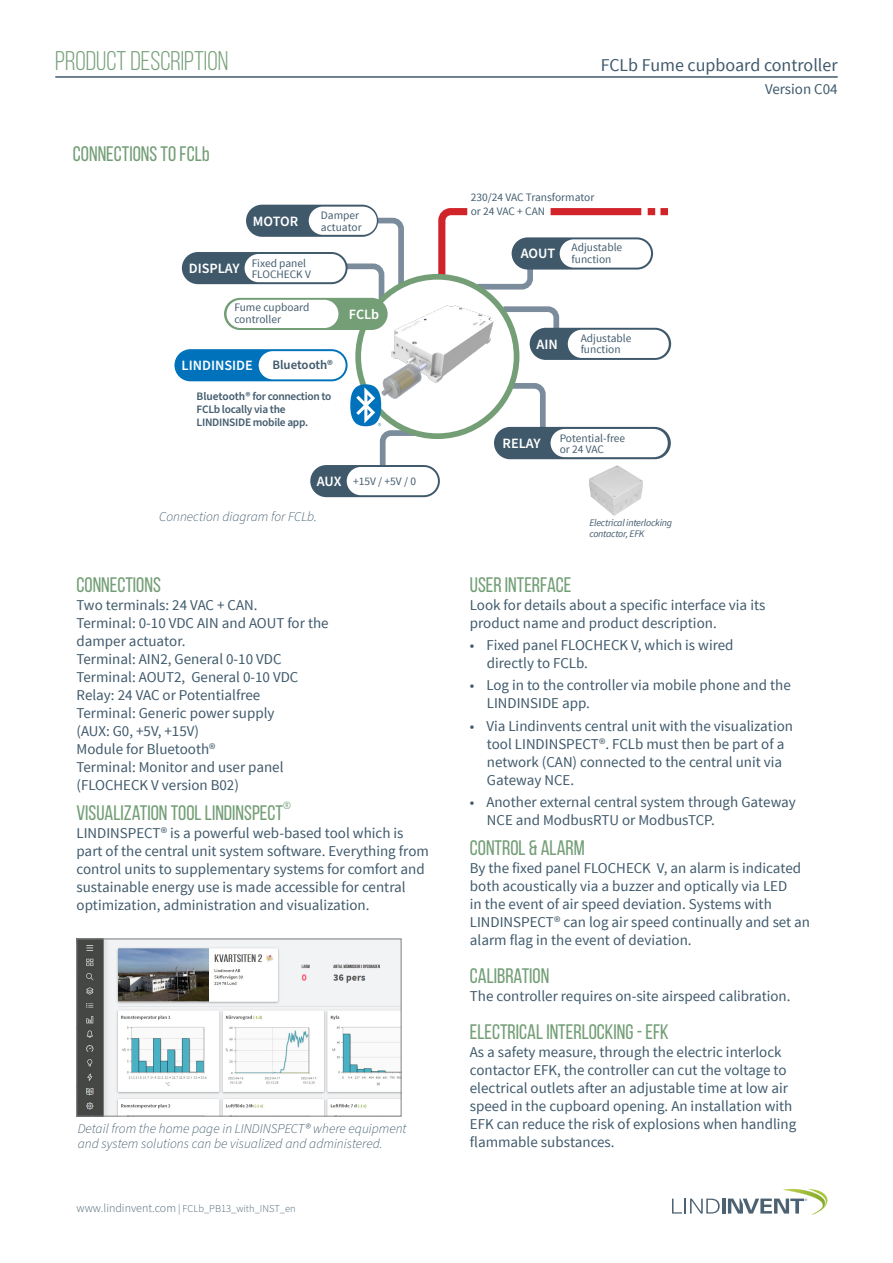
<style>
.page{position:relative;width:893px;height:1263px;background:#fff}
.page>*{position:absolute;margin:0;border:0;box-sizing:border-box;transform-origin:0 0}
.t1{font:27px "Bebas Neue";color:#77a17a}
.Rubrik_1{font:21px "Bebas Neue";color:#739e76}
.Brödtext{font:21px "Bebas Neue";color:#739e76}
.t2{font:18px "Source Sans Pro";color:#3f596b}
.Brödtext-2{font:15px/18px "Source Sans Pro";color:#3f596b}
.t3{font:600 14.25px "Source Sans Pro";color:#fff}
.bildtext{font:italic 300 13.5px/15px "Source Sans Pro";color:#3f596b}
.t4{font:600 12.9px "Source Sans Pro";color:#3f596b}
.t5{font:11.4px/11.4px "Source Sans Pro";color:#445d6f}
.t6{font:600 11.4px/12.9px "Source Sans Pro";letter-spacing:-.025em;color:#445d6f}
.t7{font:300 10.5px "Source Sans Pro";color:#445d6f}
.Rubrik_1-2{font:10.5px "Bebas Neue";color:#739e76}
.t8{font:italic 10.05px/11.4px "Source Sans Pro";letter-spacing:-.025em;color:#445d6f}
.t9{font:300 6.15px "Source Sans Pro";color:#4d6172}
.s1{font-family:"Bebas Neue Pro"}
.s2{color:#3f596b}
.s3{font-weight:600;font-size:14.25px;color:#fff}
.s4{font-size:12px}
</style>
<div class="page">
<svg style="left:672px;top:1198px;width:48px;height:15px"></svg>
<hr style="left:722px;top:1198px;width:3px;height:15px;background:#4c6172">
<svg style="left:728px;top:1189px;width:100px;height:26px"></svg>
<hr style="left:55px;top:76px;width:783px;height:2px;background:#3f596b">
<div style="left:174px;top:349px;width:174px;height:32px;background:#0072bc;border-radius:16px"></div>
<div style="left:259px;top:351px;width:87px;height:28px;background:#fff;border-radius:14px"></div>
<div style="left:224px;top:298px;width:164px;height:32px;background:#739e76;border-radius:16px"></div>
<div style="left:227px;top:300px;width:111px;height:28px;background:#fff;border-radius:14px"></div>
<svg style="left:498px;top:303px;width:64px;height:33px"></svg>
<svg style="left:505px;top:380px;width:43px;height:48px"></svg>
<svg style="left:332px;top:215px;width:75px;height:90px"></svg>
<svg style="left:438px;top:208px;width:95px;height:84px"></svg>
<div style="left:660px;top:208px;width:8px;height:7px;background:#d1232a"></div>
<div style="left:551px;top:208px;width:90px;height:7px;background:#d1232a"></div>
<div style="left:648px;top:208px;width:7px;height:7px;background:#d1232a"></div>
<img style="left:381px;top:303px;width:115px;height:81px">
<div style="left:355px;top:274px;width:164px;height:165px;border:6px solid #739e76;border-radius:50%"></div>
<svg style="left:350px;top:384px;width:71px;height:81px"></svg>
<img style="left:589px;top:465px;width:54px;height:51px">
<div style="left:494px;top:427px;width:177px;height:32px;background:#3f596b;border-radius:16px"></div>
<div style="left:551px;top:429px;width:117px;height:28px;background:#fff;border-radius:14px"></div>
<div style="left:530px;top:328px;width:141px;height:32px;background:#3f596b;border-radius:16px"></div>
<div style="left:568px;top:330px;width:101px;height:28px;background:#fff;border-radius:14px"></div>
<div style="left:512px;top:237px;width:141px;height:33px;background:#3f596b;border-radius:16px"></div>
<div style="left:560px;top:239px;width:91px;height:29px;background:#fff;border-radius:14px"></div>
<div style="left:246px;top:205px;width:132px;height:32px;background:#3f596b;border-radius:16px"></div>
<div style="left:309px;top:207px;width:68px;height:28px;background:#fff;border-radius:14px"></div>
<div style="left:182px;top:252px;width:166px;height:32px;background:#3f596b;border-radius:16px"></div>
<div style="left:245px;top:254px;width:101px;height:28px;background:#fff;border-radius:14px"></div>
<div style="left:310px;top:465px;width:130px;height:32px;background:#3f596b;border-radius:16px"></div>
<div style="left:347px;top:467px;width:91px;height:28px;background:#fff;border-radius:14px"></div>
<img style="left:79px;top:941px;width:320px;height:173px">
<div style="left:77px;top:939px;width:324px;height:177px;border:1px solid #808285"></div>
<h1 class="t1" style="left:55px;top:46px;width:174px">PRODUCT DESCRIPTION</h1>
<p class="Rubrik_1" style="left:73px;top:143px;width:138px">CONNECTIONS TO FCL<span class="s1">b</span></p>
<p class="t3" style="left:253px;top:212px;width:47px">MOTOR</p>
<p class="t5" style="left:321px;top:210px;width:40px">Damper</p>
<p class="t5" style="left:321px;top:221px;width:42px">actuator</p>
<p class="t3" style="left:189px;top:259px;width:52px">DISPLAY</p>
<p class="t5" style="left:252px;top:257px;width:61px">Fixed panel<br>FLOCHECK V</p>
<p class="t5" style="left:234px;top:302px;width:77px">Fume cupboard controller</p>
<p class="t3" style="left:349px;top:305px;width:32px">FCLb</p>
<p class="t3" style="left:182px;top:356px;width:73px">LINDINSIDE</p>
<p class="t4" style="left:272px;top:356px;width:62px">Bluetooth®</p>
<p class="t6" style="left:197px;top:390px;width:136px"><span class="s2">Bluetooth®</span> for connection to<br>FCLb locally via the<br>LINDINSIDE mobile app.</p>
<p class="t5" style="left:317px;top:476px;width:101px"><span class="s3">AUX</span> +15V / +5V / 0</p>
<p class="bildtext" style="left:159px;top:510px;width:159px">Connection diagram for FCLb.</p>
<p class="Rubrik_1" style="left:77px;top:573px;width:86px">CONNECTIONS</p>
<p class="Brödtext-2" style="left:77px;top:596px;width:254px">Two terminals: 24 VAC + CAN.<br>Terminal: 0-10 VDC AIN and AOUT for the damper actuator.<br>Terminal: AIN2, General 0-10 VDC<br>Terminal: AOUT2, General 0-10 VDC<br>Relay: 24 VAC or Potentialfree<br>Terminal: Generic power supply<br>(AUX: G0, +5V, +15V)<br>Module for Bluetooth®<br>Terminal: Monitor and user panel (FLOCHECK V version B02)</p>
<p class="Rubrik_1" style="left:77px;top:801px;width:208px">VISUALIZATION TOOL LINDINSPECT</p>
<p class="Rubrik_1-2" style="left:283px;top:800px;width:9px">®</p>
<p class="Brödtext-2" style="left:77px;top:824px;width:354px">LINDINSPECT® is a powerful web-based tool which is part of the central unit system software. Everything from control units to supplementary systems for comfort and sustainable energy use is made accessible for central optimization, administration and visualization.</p>
<p class="bildtext" style="left:78px;top:1121px;width:330px">Detail from the home page in LINDINSPECT® where equipment and system solutions can be visualized and administered.</p>
<p class="t7" style="left:77px;top:1201px;width:221px"><span class="s4">www.lindinvent.com</span> | FCLb_PB13_with_INST_en</p>
<p class="t2" style="left:601px;top:54px;width:238px">FCLb Fume cupboard controller</p>
<p class="Brödtext-2" style="left:765px;top:80px;width:74px">Version C04</p>
<p class="t5" style="left:471px;top:190px;width:125px;line-height:14.1px">230/24 VAC Transformator or 24 VAC + CAN</p>
<p class="t3" style="left:521px;top:243px;width:36px">AOUT</p>
<p class="t5" style="left:572px;top:242px;width:52px">Adjustable function</p>
<p class="t3" style="left:536px;top:335px;width:23px">AIN</p>
<p class="t5" style="left:581px;top:333px;width:52px">Adjustable function</p>
<p class="t3" style="left:502px;top:434px;width:40px">RELAY</p>
<p class="t5" style="left:560px;top:432px;width:67px">Potential-free or 24 VAC</p>
<p class="t8" style="left:589px;top:517px;width:84px">Electrical interlocking contactor, EFK</p>
<p class="Rubrik_1" style="left:470px;top:573px;width:103px">USER INTERFACE</p>
<p class="Brödtext-2" style="left:470px;top:596px;width:297px">Look for details about a specific interface via its product name and product description.</p>
<p class="Brödtext-2" style="left:487px;top:636px;width:248px;text-indent:-17px">• Fixed panel FLOCHECK V, which is wired directly to FCLb.</p>
<p class="Brödtext-2" style="left:487px;top:677px;width:305px;text-indent:-17px">• Log in to the controller via mobile phone and the<br>LINDINSIDE app.</p>
<p class="Brödtext-2" style="left:487px;top:717px;width:308px;text-indent:-17px">• Via Lindinvents central unit with the visualization tool LINDINSPECT®. FCLb must then be part of a network (CAN) connected to the central unit via Gateway NCE.</p>
<p class="Brödtext-2" style="left:487px;top:793px;width:311px;text-indent:-17px">• Another external central system through Gateway<br>NCE and ModbusRTU or ModbusTCP.</p>
<p class="Rubrik_1" style="left:470px;top:836px;width:116px">CONTROL &amp; ALARM</p>
<p class="Brödtext-2" style="left:470px;top:859px;width:342px">By the fixed panel FLOCHECK V, an alarm is indicated both acoustically via a buzzer and optically via LED<br>in the event of air speed deviation. Systems with LINDINSPECT® can log air speed continually and set an alarm flag in the event of deviation.</p>
<p class="Brödtext" style="left:470px;top:964px;width:81px">CALIBRATION</p>
<p class="Brödtext-2" style="left:470px;top:987px;width:322px">The controller requires on-site airspeed calibration.</p>
<p class="Rubrik_1" style="left:470px;top:1021px;width:200px">ELECTRICAL INTERLOCKING - EFK</p>
<p class="Brödtext-2" style="left:470px;top:1043px;width:328px">As a safety measure, through the electric interlock contactor EFK, the controller can cut the voltage to electrical outlets after an adjustable time at low air speed in the cupboard opening. An installation with EFK can reduce the risk of explosions when handling flammable substances.</p>
<p class="t9" style="left:805px;top:1197px;width:4px">®</p>
</div>
